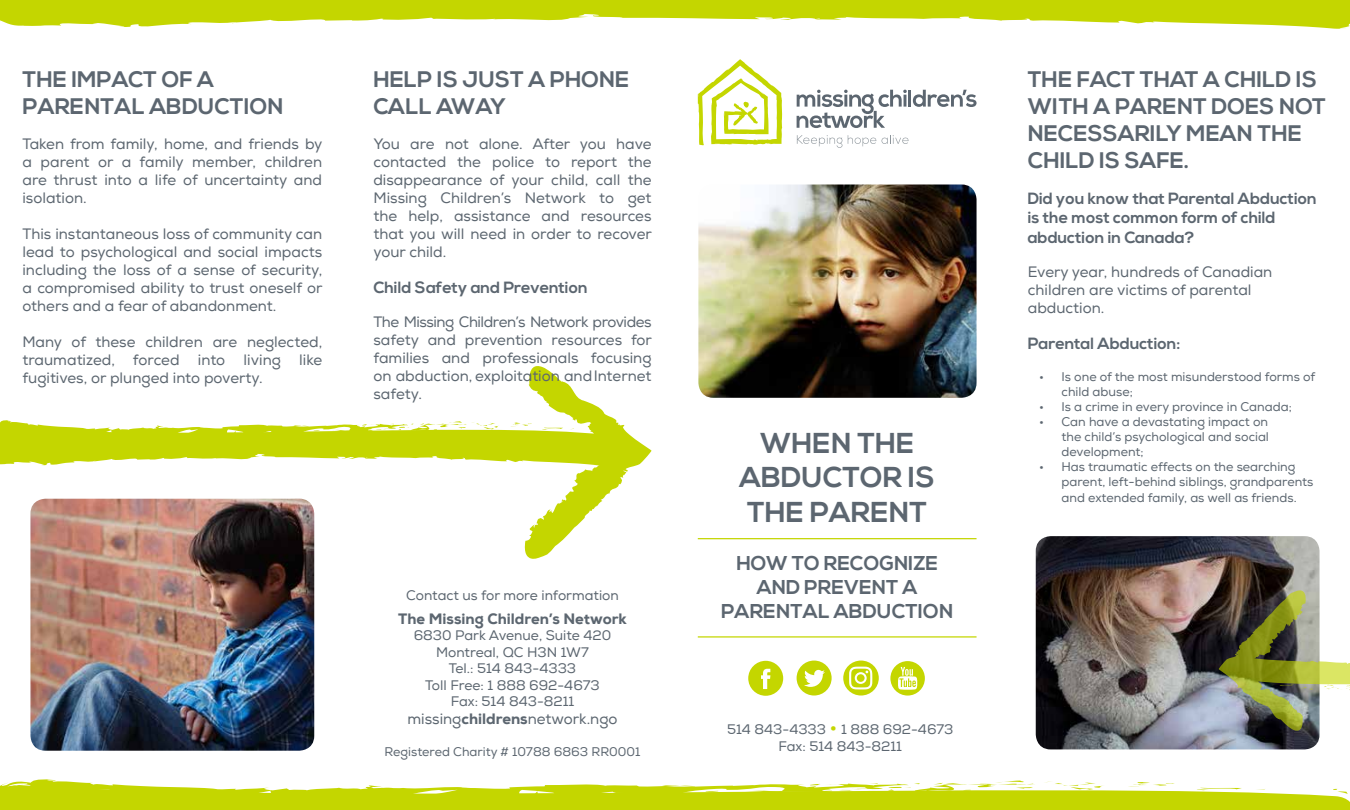
<style>
.page{position:relative;width:1350px;height:810px;background:#fff}
.page>*{position:absolute;margin:0;border:0;box-sizing:border-box;transform-origin:0 0}
.t1{font:700 28.75px/34.5px "Nexa";color:#5c6670;text-align:center}
.t2{font:700 22.5px/27px "Nexa";color:#5c6670}
.t3{font:700 20px/24px "Nexa";color:#5c6670;text-align:center}
.t4{font:700 16.25px/19.5px "Nexa";color:#5c6670}
.t5{font:15px/18px "Nexa";color:#5c6670;text-align:justify}
.t6{font:800 15px "Nexa";color:#5c6670}
.t7{font:13.75px/16.5px "Nexa";color:#5c6670;text-align:center}
.t8{font:12.5px/15px "Nexa";color:#5c6670}
.s1{font-weight:800}
.s2{font-size:20px;color:#c4d600}
</style>
<div class="page">
<svg style="left:0;top:366px;width:652px;height:194px"></svg>
<svg style="left:0;top:779px;width:1350px;height:31px"></svg>
<svg style="left:0;top:0;width:1350px;height:29px"></svg>
<svg style="left:698px;top:59px;width:84px;height:87px"></svg>
<svg style="left:797px;top:89px;width:180px;height:39px"></svg>
<svg style="left:797px;top:135px;width:45px;height:13px"></svg>
<svg style="left:848px;top:135px;width:61px;height:11px"></svg>
<hr style="left:698px;top:538px;width:279px;height:1px;background:#c4d600">
<hr style="left:698px;top:636px;width:279px;height:2px;background:#c4d600">
<img style="left:698px;top:185px;width:279px;height:213px">
<img style="left:30px;top:499px;width:284px;height:252px">
<img style="left:1036px;top:536px;width:284px;height:213px">
<svg style="left:748px;top:661px;width:35px;height:35px"></svg>
<svg style="left:890px;top:661px;width:35px;height:35px"></svg>
<svg style="left:797px;top:661px;width:35px;height:35px"></svg>
<img style="left:1219px;top:590px;width:131px;height:142px">
<svg style="left:843px;top:661px;width:36px;height:35px"></svg>
<h2 class="t2" style="left:22px;top:67px;width:263px">THE IMPACT OF A<br>PARENTAL ABDUCTION</h2>
<p class="t5" style="left:22px;top:135px;width:302px">Taken from family, home, and friends by a parent or a family member, children are thrust into a life of uncertainty and isolation.</p>
<p class="t5" style="left:22px;top:225px;width:302px">This instantaneous loss of community can lead to psychological and social impacts including the loss of a sense of security, a compromised ability to trust oneself or others and a fear of abandonment.</p>
<p class="t5" style="left:22px;top:333px;width:301px">Many of these children are neglected, traumatized, forced into living like fugitives, or plunged into poverty.</p>
<h2 class="t2" style="left:373px;top:67px;width:257px">HELP IS JUST A PHONE<br>CALL AWAY</h2>
<p class="t5" style="left:373px;top:135px;width:280px">You are not alone. After you have contacted the police to report the disappearance of your child, call the Missing Children’s Network to get the help, assistance and resources that you will need in order to recover your child.</p>
<p class="t4" style="left:373px;top:278px;width:216px">Child Safety and Prevention</p>
<p class="t5" style="left:373px;top:313px;width:280px">The Missing Children’s Network provides safety and prevention resources for families and professionals focusing on abduction, exploitation andInternet safety.</p>
<p class="t7" style="left:406px;top:587px;width:214px">Contact us for more information</p>
<p class="t6" style="left:398px;top:609px;width:230px">The Missing Children’s Network</p>
<p class="t7" style="left:414px;top:628px;width:199px">6830 Park Avenue, Suite 420<br>Montreal, QC H3N 1W7<br>Tel.: 514 843-4333<br>Toll Free: 1 888 692-4673<br>Fax: 514 843-8211</p>
<p class="t5" style="left:407px;top:710px;width:212px">missing<span class="s1">childrens</span>network.ngo</p>
<p class="t8" style="left:385px;top:744px;width:257px">Registered Charity # 10788 6863 RR0001</p>
<h1 class="t1" style="left:740px;top:427px;width:197px">WHEN THE<br>ABDUCTOR IS<br>THE PARENT</h1>
<h3 class="t3" style="left:721px;top:552px;width:234px">HOW TO RECOGNIZE<br>AND PREVENT A<br>PARENTAL ABDUCTION</h3>
<p class="t7" style="left:727px;top:721px;width:228px">514 843-4333 <span class="s2">•</span> 1 888 692-4673<br>Fax: 514 843-8211</p>
<h2 class="t2" style="left:1028px;top:66px;width:300px">THE FACT THAT A CHILD IS<br>WITH A PARENT DOES NOT<br>NECESSARILY MEAN THE<br>CHILD IS SAFE.</h2>
<p class="t4" style="left:1028px;top:189px;width:291px">Did you know that Parental Abduction is the most common form of child abduction in Canada?</p>
<p class="t5" style="left:1028px;top:263px;width:246px;text-align:left">Every year, hundreds of Canadian children are victims of parental abduction.</p>
<p class="t4" style="left:1028px;top:335px;width:154px">Parental Abduction:</p>
<p class="t8" style="left:1062px;top:369px;width:255px;text-indent:-22px">• Is one of the most misunderstood forms of child abuse;</p>
<p class="t8" style="left:1039px;top:399px;width:254px">• Is a crime in every province in Canada;</p>
<p class="t8" style="left:1062px;top:414px;width:209px;text-align:justify;text-indent:-22px">• Can have a devastating impact on the child’s psychological and social development;</p>
<p class="t8" style="left:1062px;top:459px;width:253px;text-indent:-22px">• Has traumatic effects on the searching parent, left-behind siblings, grandparents</p>
<p class="t8" style="left:1062px;top:491px;width:237px">and extended family, as well as friends.</p>
</div>
